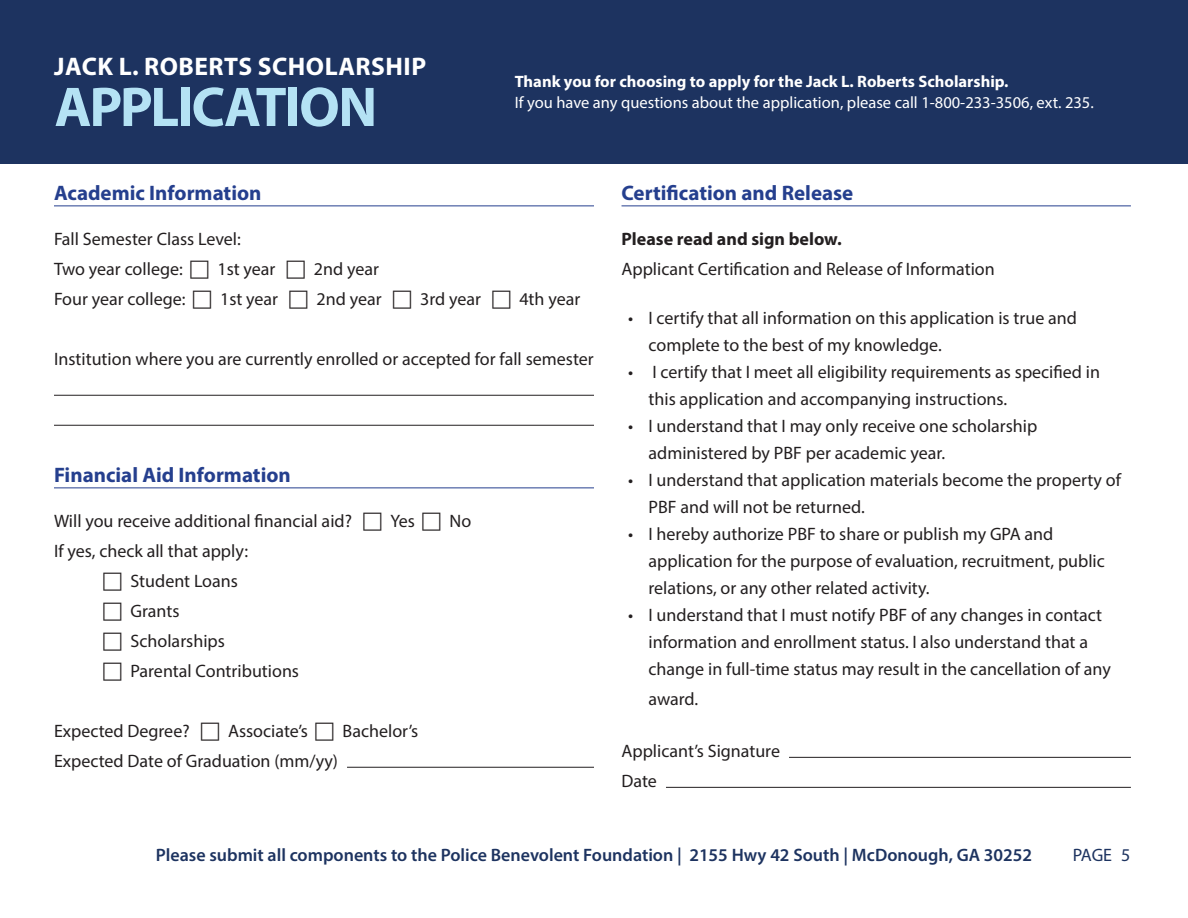
<style>
.page{position:relative;width:1188px;height:918px;background:#fff}
.page>*{position:absolute;margin:0;border:0;box-sizing:border-box;transform-origin:0 0}
.t1{font:700 56.55px "Myriad Pro";letter-spacing:-.035em;color:#b4e2f4}
.t2{font:700 25.5px "Myriad Pro";letter-spacing:.02em;color:#fff}
.Form_Section_Heading{font:700 21px "Myriad Pro";color:#253f8e}
.Form_Fields{font:18px/27px "Myriad Pro";color:#231f20}
.Forms_Fields__City_S{font:18px "Myriad Pro";color:#231f20}
.t3{font:600 18px "Myriad Pro";color:#1d3360}
.Forms_Fields__City_S-2{font:700 18px "Myriad Pro";color:#231f20}
.t4{font:18px "Myriad Pro";color:#1d3360}
.t5{font:16.5px "Myriad Pro";color:#fff}
.t6{font:700 16.5px "Myriad Pro";color:#fff}
</style>
<div class="page">
<div style="left:0;top:0;width:1188px;height:164px;background:#1d3360"></div>
<hr style="left:54px;top:206px;width:540px;height:1px;background:#253f8e">
<hr style="left:54px;top:395px;width:540px;height:1px;background:#231f20">
<hr style="left:54px;top:425px;width:540px;height:1px;background:#231f20">
<hr style="left:54px;top:488px;width:540px;height:1px;background:#253f8e">
<hr style="left:347px;top:767px;width:247px;height:1px;background:#231f20">
<hr style="left:622px;top:206px;width:509px;height:1px;background:#253f8e">
<hr style="left:789px;top:757px;width:342px;height:1px;background:#231f20">
<hr style="left:666px;top:787px;width:465px;height:1px;background:#231f20">
<h2 class="t2" style="left:54px;top:50px;width:373px">JACK L. ROBERTS SCHOLARSHIP</h2>
<h1 class="t1" style="left:55px;top:70px;width:324px">APPLICATION</h1>
<p class="t6" style="left:515px;top:71px;width:495px">Thank you for choosing to apply for the Jack L. Roberts Scholarship.</p>
<p class="t5" style="left:515px;top:93px;width:581px">If you have any questions about the application, please call 1-800-233-3506, ext. 235.</p>
<p class="Form_Section_Heading" style="left:54px;top:179px;width:209px">Academic Information</p>
<p class="Forms_Fields__City_S" style="left:54px;top:227px;width:188px">Fall Semester Class Level:</p>
<p class="Forms_Fields__City_S" style="left:54px;top:257px;width:130px">Two year college:</p>
<p class="Forms_Fields__City_S" style="left:217px;top:257px;width:60px">1st year</p>
<p class="Forms_Fields__City_S" style="left:314px;top:257px;width:67px">2nd year</p>
<p class="Form_Fields" style="left:54px;top:285px;width:133px">Four year college:</p>
<p class="Form_Fields" style="left:220px;top:285px;width:60px">1st year</p>
<p class="Form_Fields" style="left:317px;top:285px;width:67px">2nd year</p>
<p class="Form_Fields" style="left:420px;top:285px;width:62px">3rd year</p>
<p class="Form_Fields" style="left:519px;top:285px;width:62px">4th year</p>
<p class="Form_Fields" style="left:54px;top:345px;width:541px">Institution where you are currently enrolled or accepted for fall semester</p>
<p class="Form_Section_Heading" style="left:54px;top:461px;width:238px">Financial Aid Information</p>
<p class="Form_Fields" style="left:54px;top:507px;width:300px">Will you receive additional financial aid?</p>
<p class="Form_Fields" style="left:390px;top:507px;width:26px">Yes</p>
<p class="Form_Fields" style="left:450px;top:507px;width:23px">No</p>
<p class="Form_Fields" style="left:54px;top:537px;width:196px">If yes, check all that apply:</p>
<p class="Form_Fields" style="left:130px;top:567px;width:109px">Student Loans</p>
<p class="Form_Fields" style="left:130px;top:597px;width:51px">Grants</p>
<p class="Form_Fields" style="left:130px;top:627px;width:96px">Scholarships</p>
<p class="Form_Fields" style="left:130px;top:657px;width:170px">Parental Contributions</p>
<p class="Form_Fields" style="left:54px;top:717px;width:137px">Expected Degree?</p>
<p class="Form_Fields" style="left:228px;top:717px;width:81px">Associate’s</p>
<p class="Form_Fields" style="left:343px;top:717px;width:77px">Bachelor’s</p>
<p class="Form_Fields" style="left:54px;top:747px;width:286px">Expected Date of Graduation (mm/yy)</p>
<p class="Form_Section_Heading" style="left:622px;top:179px;width:233px">Certification and Release</p>
<p class="Forms_Fields__City_S-2" style="left:622px;top:227px;width:222px">Please read and sign below.</p>
<p class="Forms_Fields__City_S" style="left:622px;top:257px;width:375px">Applicant Certification and Release of Information</p>
<p class="Form_Fields" style="left:649px;top:304px;width:430px;text-indent:-20px">• I certify that all information on this application is true and complete to the best of my knowledge.</p>
<p class="Form_Fields" style="left:649px;top:358px;width:453px;text-indent:-20px">• I certify that I meet all eligibility requirements as specified in this application and accompanying instructions.</p>
<p class="Form_Fields" style="left:649px;top:412px;width:390px;text-indent:-20px">• I understand that I may only receive one scholarship administered by PBF per academic year.</p>
<p class="Form_Fields" style="left:649px;top:466px;width:474px;text-indent:-20px">• I understand that application materials become the property of<br>PBF and will not be returned.</p>
<p class="Form_Fields" style="left:649px;top:520px;width:458px;text-indent:-20px">• I hereby authorize PBF to share or publish my GPA and application for the purpose of evaluation, recruitment, public relations, or any other related activity.</p>
<p class="Form_Fields" style="left:649px;top:601px;width:464px;text-indent:-20px">• I understand that I must notify PBF of any changes in contact information and enrollment status. I also understand that a change in full-time status may result in the cancellation of any</p>
<p class="Form_Fields" style="left:649px;top:685px;width:51px">award.</p>
<p class="Form_Fields" style="left:622px;top:737px;width:160px">Applicant’s Signature</p>
<p class="Form_Fields" style="left:622px;top:767px;width:37px">Date</p>
<p class="t3" style="left:156px;top:844px;width:878px">Please submit all components to the Police Benevolent Foundation | 2155 Hwy 42 South | McDonough, GA 30252</p>
<p class="t4" style="left:1073px;top:844px;width:59px">PAGE 5</p>
</div>
